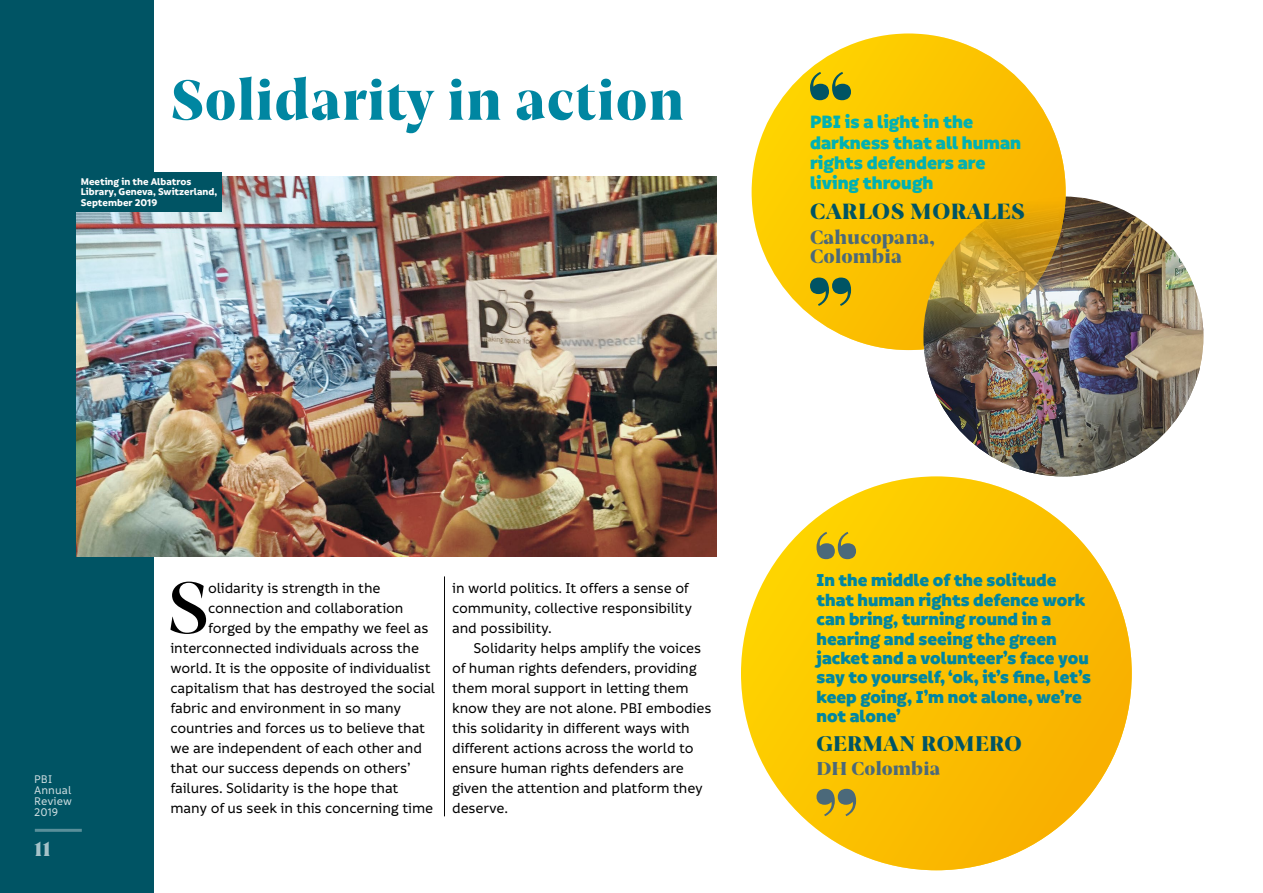
<style>
.page{position:relative;width:1263px;height:893px;background:#fff}
.page>*{position:absolute;margin:0;border:0;box-sizing:border-box;transform-origin:0 0}
.t1{font:600 70.5px "Joane";color:#000}
.t2{font:900 54px "Joane";letter-spacing:.02em;color:#0086a1;scale:.95 1}
.t3{font:900 21px "Joane";letter-spacing:.01em;color:#005464}
.t4{font:900 20.25px "Joane";letter-spacing:.01em;color:#005464}
.t5{font:900 19.5px "Joane";color:#fff}
.t6{font:900 19.2px/20.1px "Informative";color:#00b1b3}
.t7{font:900 18.6px/19.4px "Informative";color:#0086a1}
.t8{font:900 18.45px/19.8px "Joane";letter-spacing:.01em;color:#4b697a}
.t9{font:900 17.7px "Joane";letter-spacing:.01em;color:#4b697a}
.t10{font:500 15.3px/20px "Informative";letter-spacing:-.01em;color:#000}
.t11{font:500 12px/11.2px "Informative";letter-spacing:.01em;color:#fff}
.t12{font:700 10.5px/10.5px "Informative";color:#fff}
</style>
<div class="page">
<div style="left:0;top:0;width:153px;height:893px;background:#005464"></div>
<img style="left:77px;top:177px;width:640px;height:379px">
<div style="left:741px;top:476px;width:391px;height:394px;background:linear-gradient(to right,#fed200,#f9b101);border-radius:50%"></div>
<svg style="left:816px;top:532px;width:40px;height:27px"></svg>
<svg style="left:816px;top:789px;width:40px;height:27px"></svg>
<div style="left:752px;top:34px;width:314px;height:316px;background:linear-gradient(to right,#fed100,#f9b501);border-radius:50%"></div>
<img style="left:923px;top:196px;width:280px;height:280px;border-radius:140px">
<svg style="left:810px;top:72px;width:41px;height:28px"></svg>
<svg style="left:810px;top:278px;width:41px;height:28px"></svg>
<hr style="left:444px;top:576px;width:1px;height:240px;background:#000">
<div style="left:77px;top:172px;width:145px;height:40px;background:#005464"></div>
<hr style="left:35px;top:829px;width:47px;height:3px;background:#fff">
<h2 class="t2" style="left:170px;top:61px;width:542px">Solidarity in action</h2>
<p class="t12" style="left:81px;top:176px;width:138px">Meeting in the Albatros<br>Library, Geneva, Switzerland,<br>September 2019</p>
<p class="t6" style="left:810px;top:113px;width:213px">PBI is a light in the darkness that all human rights defenders are living through</p>
<h3 class="t3" style="left:810px;top:196px;width:216px">CARLOS MORALES</h3>
<p class="t8" style="left:810px;top:226px;width:126px">Cahucopana,<br>Colombia</p>
<p class="t11" style="left:34px;top:773px;width:40px">PBI<br>Annual<br>Review<br>2019</p>
<p class="t5" style="left:34px;top:835px;width:18px">11</p>
<h1 class="t1" style="left:167px;top:562px;width:43px">S</h1>
<p class="t10" style="left:208px;top:579px;width:174px">olidarity is strength in the</p>
<p class="t10" style="left:208px;top:599px;width:197px">connection and collaboration</p>
<p class="t10" style="left:208px;top:619px;width:222px">forged by the empathy we feel as</p>
<p class="t10" style="left:170px;top:639px;width:250px">interconnected individuals across the</p>
<p class="t10" style="left:170px;top:659px;width:262px">world. It is the opposite of individualist</p>
<p class="t10" style="left:170px;top:679px;width:266px">capitalism that has destroyed the social</p>
<p class="t10" style="left:170px;top:699px;width:232px">fabric and environment in so many</p>
<p class="t10" style="left:170px;top:719px;width:256px">countries and forces us to believe that</p>
<p class="t10" style="left:170px;top:739px;width:253px">we are independent of each other and</p>
<p class="t10" style="left:170px;top:759px;width:242px">that our success depends on others’</p>
<p class="t10" style="left:170px;top:779px;width:230px">failures. Solidarity is the hope that</p>
<p class="t10" style="left:170px;top:799px;width:264px">many of us seek in this concerning time</p>
<p class="t10" style="left:452px;top:579px;width:241px">in world politics. It offers a sense of community, collective responsibility and possibility.</p>
<p class="t10" style="left:452px;top:639px;width:261px;text-indent:21px">Solidarity helps amplify the voices of human rights defenders, providing them moral support in letting them know they are not alone. PBI embodies this solidarity in different ways with different actions across the world to ensure human rights defenders are given the attention and platform they deserve.</p>
<p class="t7" style="left:816px;top:571px;width:276px">In the middle of the solitude that human rights defence work can bring, turning round in a hearing and seeing the green jacket and a volunteer’s face you say to yourself, ‘ok, it’s fine, let’s keep going, I’m not alone, we’re not alone’</p>
<h3 class="t4" style="left:816px;top:729px;width:207px">GERMAN ROMERO</h3>
<p class="t9" style="left:816px;top:756px;width:125px">DH Colombia</p>
</div>
